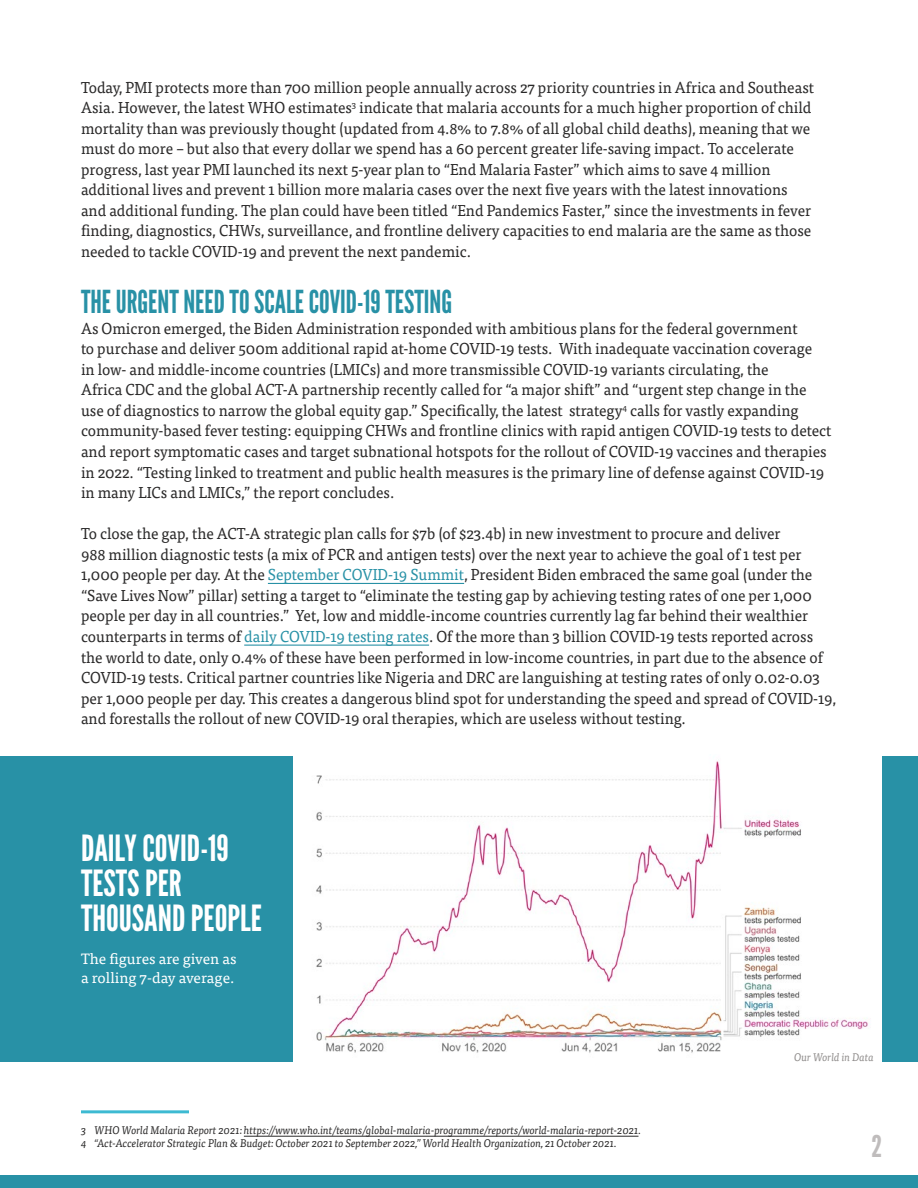
<style>
.page{position:relative;width:918px;height:1188px;background:#fff}
.page>*{position:absolute;margin:0;border:0;box-sizing:border-box;transform-origin:0 0}
.t1{font:36px/35.1px "League Gothic";color:#fff}
.Subhead{font:31.65px "League Gothic";color:#2891a6;scale:.95 1}
.t2{font:30px "League Gothic";color:#bfbcbc}
.t3{font:15.75px/20.5px "Tisa Pro";color:#2a2929;scale:.95 1}
.t4{font:15px/19.5px "Tisa Pro";color:#fff}
.Endnote{font:italic 11.1px "Tisa Pro";letter-spacing:-.005em;color:#2a2929;scale:.95 1}
.Endnote-2{font:italic 11.1px "Tisa Pro";letter-spacing:-.005em;color:#908d8c;scale:.95 1}
.s1{color:#2891a6}
</style>
<div class="page">
<div style="left:0;top:1176px;width:918px;height:12px;background:#2891a6"></div>
<div style="left:882px;top:756px;width:36px;height:305px;background:#2891a6"></div>
<div style="left:0;top:756px;width:293px;height:305px;background:#2891a6"></div>
<hr style="left:268px;top:583px;width:196px;height:1px;background:#2891a6">
<hr style="left:244px;top:645px;width:185px;height:1px;background:#2891a6">
<hr style="left:81px;top:1110px;width:108px;height:3px;background:#3dbad2">
<hr style="left:244px;top:1136px;width:394px;height:1px;background:#2a2929">
<img style="left:316px;top:761px;width:552px;height:292px">
<p class="t3" style="left:81px;top:76px;width:773px">Today, PMI protects more than 700 million people annually across 27 priority countries in Africa and Southeast Asia. However, the latest WHO estimates<sup>3</sup> indicate that malaria accounts for a much higher proportion of child mortality than was previously thought (updated from 4.8% to 7.8% of all global child deaths), meaning that we must do more – but also that every dollar we spend has a 60 percent greater life-saving impact. To accelerate progress, last year PMI launched its next 5-year plan to “End Malaria Faster” which aims to save 4 million additional lives and prevent 1 billion more malaria cases over the next five years with the latest innovations and additional funding. The plan could have been titled “End Pandemics Faster,” since the investments in fever finding, diagnostics, CHWs, surveillance, and frontline delivery capacities to end malaria are the same as those needed to tackle COVID-19 and prevent the next pandemic.</p>
<p class="Subhead" style="left:81px;top:283px;width:392px">THE URGENT NEED TO SCALE COVID-19 TESTING</p>
<p class="t3" style="left:81px;top:317px;width:792px">As Omicron emerged, the Biden Administration responded with ambitious plans for the federal government<br>to purchase and deliver 500m additional rapid at-home COVID-19 tests. With inadequate vaccination coverage<br>in low- and middle-income countries (LMICs) and more transmissible COVID-19 variants circulating, the<br>Africa CDC and the global ACT-A partnership recently called for “a major shift” and “urgent step change in the use of diagnostics to narrow the global equity gap.” Specifically, the latest strategy<sup>4</sup> calls for vastly expanding community-based fever testing: equipping CHWs and frontline clinics with rapid antigen COVID-19 tests to detect and report symptomatic cases and target subnational hotspots for the rollout of COVID-19 vaccines and therapies in 2022. “Testing linked to treatment and public health measures is the primary line of defense against COVID-19 in many LICs and LMICs,” the report concludes.</p>
<p class="t3" style="left:81px;top:522px;width:796px">To close the gap, the ACT-A strategic plan calls for $7b (of $23.4b) in new investment to procure and deliver<br>988 million diagnostic tests (a mix of PCR and antigen tests) over the next year to achieve the goal of 1 test per 1,000 people per day. At the <span class="s1">September COVID-19 Summit</span>, President Biden embraced the same goal (under the “Save Lives Now” pillar) setting a target to “eliminate the testing gap by achieving testing rates of one per 1,000 people per day in all countries.” Yet, low and middle-income countries currently lag far behind their wealthier counterparts in terms of <span class="s1">daily COVID-19 testing rates</span>. Of the more than 3 billion COVID-19 tests reported across the world to date, only 0.4% of these have been performed in low-income countries, in part due to the absence of COVID-19 tests. Critical partner countries like Nigeria and DRC are languishing at testing rates of only 0.02-0.03 per 1,000 people per day. This creates a dangerous blind spot for understanding the speed and spread of COVID-19, and forestalls the rollout of new COVID-19 oral therapies, which are useless without testing.</p>
<p class="t1" style="left:81px;top:830px;width:182px">DAILY COVID-19<br>TESTS PER<br>THOUSAND PEOPLE</p>
<p class="t4" style="left:81px;top:948px;width:157px">The figures are given as a rolling 7-day average.</p>
<p class="Endnote" style="left:81px;top:1122px;width:591px">3 WHO World Malaria Report 2021: https://www.who.int/teams/global-malaria-programme/reports/world-malaria-report-2021.</p>
<p class="Endnote" style="left:81px;top:1135px;width:565px">4 “Act-Accelerator Strategic Plan &amp; Budget: October 2021 to September 2022,” World Health Organization, 21 October 2021.</p>
<p class="Endnote-2" style="left:794px;top:1049px;width:85px">Our World in Data</p>
<h3 class="t2" style="left:872px;top:1129px;width:12px">2</h3>
</div>
